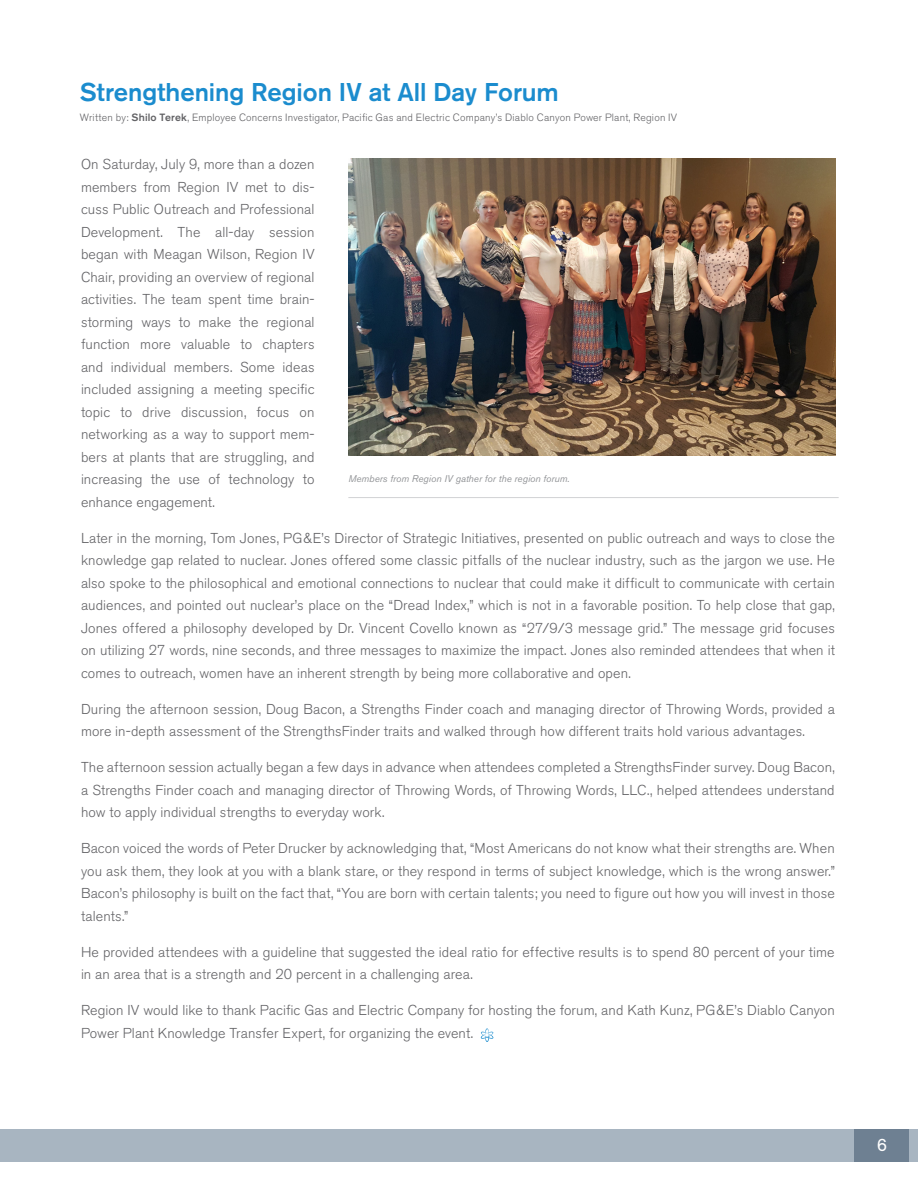
<style>
.page{position:relative;width:918px;height:1188px;background:#fff}
.page>*{position:absolute;margin:0;border:0;box-sizing:border-box;transform-origin:0 0}
.t1{font:500 25.5px "Akzidenz Grotesk BE";color:#1b8cce}
.t2{font:18px "Akzidenz Grotesk BE";color:#fff}
.body{font:300 14.25px/22.5px "Akzidenz Grotesk BE";letter-spacing:.005em;color:#636366;text-align:justify}
.submited_by{font:300 10.5px "Akzidenz Grotesk BE";letter-spacing:.02em;color:#636366}
.t3{font:italic 9.75px "Akzidenz Grotesk BE";color:#939598}
.s1{font-weight:500}
</style>
<div class="page">
<div style="left:0;top:1129px;width:917px;height:33px;background:#a8b5c1"></div>
<div style="left:854px;top:1129px;width:63px;height:33px;background:#6e8092"></div>
<div style="left:909px;top:1129px;width:9px;height:33px;background:#a8b5c1"></div>
<svg style="left:481px;top:1028px;width:12px;height:14px"></svg>
<img style="left:348px;top:159px;width:488px;height:297px">
<hr style="left:348px;top:497px;width:491px;height:1px;background:#d1d2d4">
<p class="t1" style="left:80px;top:77px;width:481px">Strengthening Region IV at All Day Forum</p>
<p class="submited_by" style="left:80px;top:112px;width:599px">Written by: <span class="s1">Shilo Terek</span>, Employee Concerns Investigator, Pacific Gas and Electric Company’s Diablo Canyon Power Plant, Region IV</p>
<p class="body" style="left:81px;top:153px;width:235px">On Saturday, July 9, more than a dozen members from Region IV met to dis&shy;cuss Public Outreach and Professional Development. The all-day session began with Meagan Wilson, Region IV Chair, providing an overview of regional activities. The team spent time brain&shy;storming ways to make the regional function more valuable to chapters and individual members. Some ideas included assigning a meeting specific topic to drive discussion, focus on networking as a way to support mem&shy;bers at plants that are struggling, and increasing the use of technology to enhance engagement.</p>
<p class="body" style="left:81px;top:527px;width:755px">Later in the morning, Tom Jones, PG&amp;E’s Director of Strategic Initiatives, presented on public outreach and ways to close the knowledge gap related to nuclear. Jones offered some classic pitfalls of the nuclear industry, such as the jargon we use. He also spoke to the philosophical and emotional connections to nuclear that could make it difficult to communicate with certain audiences, and pointed out nuclear’s place on the “Dread Index,” which is not in a favorable position. To help close that gap, Jones offered a philosophy developed by Dr. Vincent Covello known as “27/9/3 message grid.” The message grid focuses on utilizing 27 words, nine seconds, and three messages to maximize the impact. Jones also reminded attendees that when it comes to outreach, women have an inherent strength by being more collaborative and open.</p>
<p class="body" style="left:81px;top:698px;width:755px">During the afternoon session, Doug Bacon, a Strengths Finder coach and managing director of Throwing Words, provided a more in-depth assessment of the StrengthsFinder traits and walked through how different traits hold various advantages.</p>
<p class="body" style="left:81px;top:756px;width:755px">The afternoon session actually began a few days in advance when attendees completed a StrengthsFinder survey. Doug Bacon, a Strengths Finder coach and managing director of Throwing Words, of Throwing Words, LLC., helped attendees understand how to apply individual strengths to everyday work.</p>
<p class="body" style="left:81px;top:837px;width:755px">Bacon voiced the words of Peter Drucker by acknowledging that, “Most Americans do not know what their strengths are. When you ask them, they look at you with a blank stare, or they respond in terms of subject knowledge, which is the wrong answer.” Bacon’s philosophy is built on the fact that, “You are born with certain talents; you need to figure out how you will invest in those talents.”</p>
<p class="body" style="left:81px;top:941px;width:755px">He provided attendees with a guideline that suggested the ideal ratio for effective results is to spend 80 percent of your time in an area that is a strength and 20 percent in a challenging area.</p>
<p class="body" style="left:81px;top:999px;width:755px">Region IV would like to thank Pacific Gas and Electric Company for hosting the forum, and Kath Kunz, PG&amp;E’s Diablo Canyon<br>Power Plant Knowledge Transfer Expert, for organizing the event.</p>
<p class="t3" style="left:348px;top:473px;width:223px">Members from Region IV gather for the region forum.</p>
<p class="t2" style="left:877px;top:1134px;width:12px">6</p>
</div>
